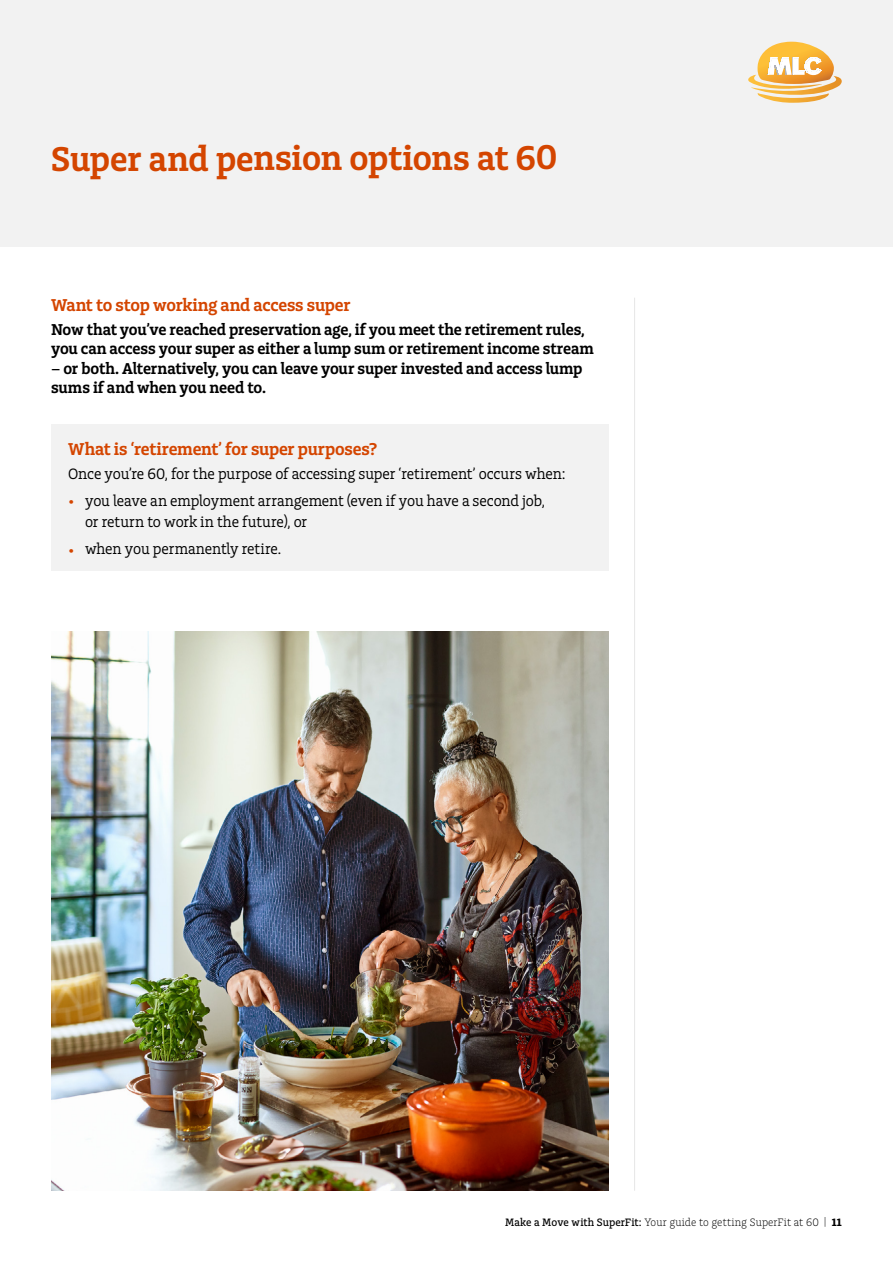
<style>
.page{position:relative;width:893px;height:1263px;background:#fff}
.page>*{position:absolute;margin:0;border:0;box-sizing:border-box;transform-origin:0 0}
.t1{font:36px "Charlie Std Sm Bld";letter-spacing:-.01em;color:#d44500}
.t2{font:18px "Charlie Std Sm Bld";letter-spacing:-.01em;color:#d44500}
.t3{font:16.5px/19.5px "Charlie Std Sm Bld";letter-spacing:-.01em;color:#000}
.t4{font:15.75px/21px "Charlie Std";letter-spacing:-.005em;color:#000}
.t5{font:300 11.25px "Charlie Std";letter-spacing:.01em;color:#000}
.s1{font-size:18px;color:#d44500}
.s2{font-family:"Charlie Std Med";font-weight:400}
.s3{font-family:"Charlie Std Bld";font-weight:400}
</style>
<div class="page">
<hr style="left:634px;top:298px;width:1px;height:893px;background:#e6e6e6">
<div style="left:0;top:0;width:893px;height:247px;background:#f2f2f2"></div>
<svg style="left:746px;top:42px;width:99px;height:61px"></svg>
<div style="left:51px;top:425px;width:558px;height:146px;background:#f2f2f2"></div>
<img style="left:51px;top:631px;width:558px;height:560px">
<h1 class="t1" style="left:51px;top:135px;width:508px">Super and pension options at 60</h1>
<p class="t2" style="left:51px;top:293px;width:301px">Want to stop working and access super</p>
<p class="t3" style="left:51px;top:319px;width:544px">Now that you’ve reached preservation age, if you meet the retirement rules, you can access your super as either a lump sum or retirement income stream</p>
<p class="t3" style="left:51px;top:358px;width:533px">– or both. Alternatively, you can leave your super invested and access lump sums if and when you need to.</p>
<p class="t2" style="left:68px;top:437px;width:311px">What is ‘retirement’ for super purposes?</p>
<p class="t4" style="left:68px;top:463px;width:499px">Once you’re 60, for the purpose of accessing super ‘retirement’ occurs when:</p>
<p class="t4" style="left:85px;top:490px;width:461px;text-indent:-17px"><span class="s1">•</span> you leave an employment arrangement (even if you have a second job, or return to work in the future), or</p>
<p class="t4" style="left:68px;top:538px;width:215px"><span class="s1">•</span> when you permanently retire.</p>
<p class="t5" style="left:505px;top:1215px;width:338px"><span class="s2">Make a Move with SuperFit:</span> Your guide to getting SuperFit at 60 | <span class="s3">11</span></p>
</div>
